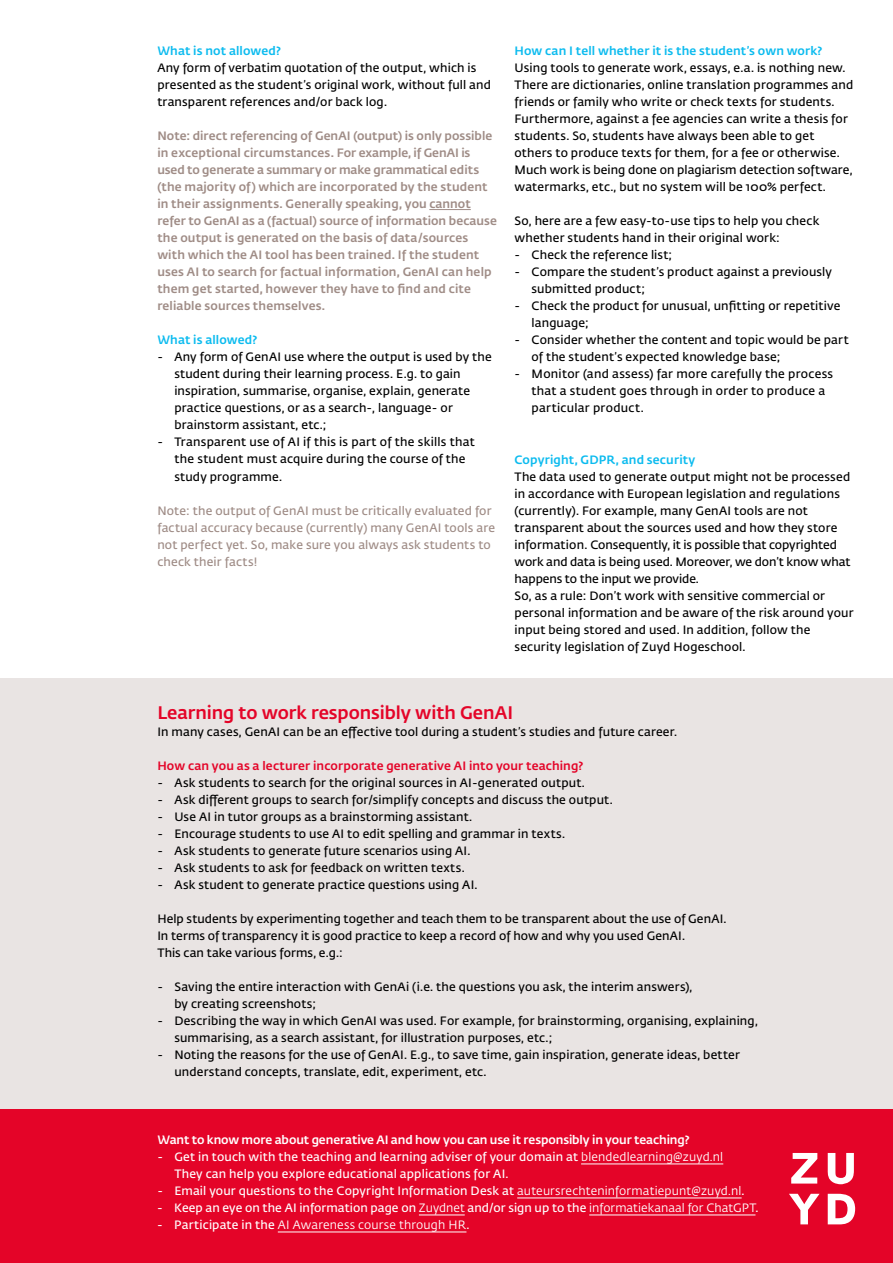
<style>
.page{position:relative;width:893px;height:1263px;background:#fff}
.page>*{position:absolute;margin:0;border:0;box-sizing:border-box;transform-origin:0 0}
.t1{font:500 18px "Fedra Sans Std";letter-spacing:-.005em;color:#e40428}
.t2{font:600 12px/17px "Fedra Sans Std";letter-spacing:.015em;color:#000}
.t3{font:500 12px/17px "Fedra Sans Std";letter-spacing:.01em;color:#9f8c86}
.t4{font:600 12px/17px "Fedra Sans Std";letter-spacing:.01em;color:#fff}
.t5{font:600 12px/17px "Fedra Sans Std";letter-spacing:.015em;color:#9f8c86}
.t6{font:500 12px "Fedra Sans Std";letter-spacing:.015em;color:#0bbbef}
.t7{font:500 12px "Fedra Sans Std";letter-spacing:-.005em;color:#fff}
.t8{font:500 12px "Fedra Sans Std";letter-spacing:.015em;color:#e40428}
.t9{font:12px "Fedra Sans Std";letter-spacing:.015em;color:#fff}
.s1{font-weight:400}
.s2{font-weight:600}
</style>
<div class="page">
<div style="left:0;top:678px;width:893px;height:585px;background:#e9e4e3"></div>
<div style="left:0;top:1110px;width:893px;height:153px;background:#e40428"></div>
<hr style="left:429px;top:209px;width:42px;height:1px;background:#9f8c86">
<svg style="left:791px;top:1153px;width:26px;height:30px"></svg>
<svg style="left:828px;top:1153px;width:26px;height:31px"></svg>
<svg style="left:789px;top:1194px;width:30px;height:30px"></svg>
<svg style="left:828px;top:1194px;width:27px;height:30px"></svg>
<hr style="left:581px;top:1163px;width:142px;height:1px;background:#fff">
<hr style="left:517px;top:1197px;width:225px;height:1px;background:#fff">
<hr style="left:419px;top:1214px;width:46px;height:1px;background:#fff">
<hr style="left:589px;top:1214px;width:166px;height:1px;background:#fff">
<hr style="left:278px;top:1231px;width:188px;height:1px;background:#fff">
<p class="t6" style="left:157px;top:44px;width:125px">What is not allowed?</p>
<p class="t2" style="left:157px;top:60px;width:335px">Any form of verbatim quotation of the output, which is presented as the student’s original work, without full and transparent references and/or back log.</p>
<p class="t3" style="left:157px;top:128px;width:341px">Note: direct referencing of GenAI (output) is only possible in exceptional circumstances. For example, if GenAI is used to generate a summary or make grammatical edits (the majority of) which are incorporated by the student in their assignments. Generally speaking, you cannot refer to GenAI as a (factual) source of information because the output is generated on the basis of data/sources with which the AI tool has been trained. If the student uses AI to search for factual information, GenAI can help them get started, however they have to find and cite reliable sources themselves.</p>
<p class="t6" style="left:157px;top:333px;width:101px">What is allowed?</p>
<p class="t2" style="left:174px;top:349px;width:319px;text-indent:-17px">- Any form of GenAI use where the output is used by the student during their learning process. E.g. to gain inspiration, summarise, organise, explain, generate practice questions, or as a search-, language- or brainstorm assistant, etc.;</p>
<p class="t2" style="left:174px;top:434px;width:302px;text-indent:-17px">- Transparent use of AI if this is part of the skills that the student must acquire during the course of the study programme.</p>
<p class="t5" style="left:157px;top:502px;width:339px">Note: the output of GenAI must be critically evaluated for factual accuracy because (currently) many GenAI tools are not perfect yet. So, make sure you always ask students to check their facts!</p>
<p class="t6" style="left:514px;top:44px;width:309px">How can I tell whether it is the student’s own work?</p>
<p class="t2" style="left:514px;top:60px;width:340px">Using tools to generate work, essays, e.a. is nothing new.<br>There are dictionaries, online translation programmes and friends or family who write or check texts for students.<br>Furthermore, against a fee agencies can write a thesis for students. So, students have always been able to get others to produce texts for them, for a fee or otherwise.<br>Much work is being done on plagiarism detection software, watermarks, etc., but no system will be 100% perfect.</p>
<p class="t2" style="left:514px;top:213px;width:306px">So, here are a few easy-to-use tips to help you check whether students hand in their original work:</p>
<p class="t2" style="left:514px;top:247px;width:159px">- Check the reference list;</p>
<p class="t2" style="left:531px;top:264px;width:302px;text-indent:-17px">- Compare the student’s product against a previously submitted product;</p>
<p class="t2" style="left:531px;top:298px;width:310px;text-indent:-17px">- Check the product for unusual, unfitting or repetitive language;</p>
<p class="t2" style="left:531px;top:332px;width:319px;text-indent:-17px">- Consider whether the content and topic would be part of the student’s expected knowledge base;</p>
<p class="t2" style="left:531px;top:366px;width:303px;text-indent:-17px">- Monitor (and assess) far more carefully the process that a student goes through in order to produce a particular product.</p>
<p class="t6" style="left:514px;top:452px;width:182px">Copyright, GDPR, and security</p>
<p class="t2" style="left:514px;top:468px;width:340px">The data used to generate output might not be processed in accordance with European legislation and regulations (currently). For example, many GenAI tools are not transparent about the sources used and how they store information. Consequently, it is possible that copyrighted work and data is being used. Moreover, we don’t know what happens to the input we provide.<br>So, as a rule: Don’t work with sensitive commercial or personal information and be aware of the risk around your input being stored and used. In addition, follow the security legislation of Zuyd Hogeschool.</p>
<h1 class="t1" style="left:157px;top:701px;width:357px">Learning to work responsibly with GenAI</h1>
<p class="t2" style="left:157px;top:723px;width:521px">In many cases, GenAI can be an effective tool during a student’s studies and future career.</p>
<p class="t8" style="left:157px;top:758px;width:428px">How can you as a lecturer incorporate generative AI into your teaching?</p>
<p class="t2" style="left:157px;top:774px;width:429px">- Ask students to search for the original sources in AI-generated output.</p>
<p class="t2" style="left:157px;top:791px;width:457px">- Ask different groups to search for/simplify concepts and discuss the output.</p>
<p class="t2" style="left:157px;top:808px;width:316px">- Use AI in tutor groups as a brainstorming assistant.</p>
<p class="t2" style="left:157px;top:825px;width:409px">- Encourage students to use AI to edit spelling and grammar in texts.</p>
<p class="t2" style="left:157px;top:842px;width:315px">- Ask students to generate future scenarios using AI.</p>
<p class="t2" style="left:157px;top:859px;width:309px">- Ask students to ask for feedback on written texts.</p>
<p class="t2" style="left:157px;top:876px;width:322px">- Ask student to generate practice questions using AI.</p>
<p class="t2" style="left:157px;top:910px;width:571px">Help students by experimenting together and teach them to be transparent about the use of GenAI.<br>In terms of transparency it is good practice to keep a record of how and why you used GenAI.<br>This can take various forms, e.g.:</p>
<p class="t2" style="left:174px;top:978px;width:520px;text-indent:-17px">- Saving the entire interaction with GenAi (i.e. the questions you ask, the interim answers), by creating screenshots;</p>
<p class="t2" style="left:174px;top:1012px;width:585px;text-indent:-17px">- Describing the way in which GenAI was used. For example, for brainstorming, organising, explaining, summarising, as a search assistant, for illustration purposes, etc.;</p>
<p class="t2" style="left:174px;top:1046px;width:567px;text-indent:-17px">- Noting the reasons for the use of GenAI. E.g., to save time, gain inspiration, generate ideas, better understand concepts, translate, edit, experiment, etc.</p>
<p class="t7" style="left:157px;top:1132px;width:534px">Want to know more about generative AI and how you can use it responsibly in your teaching?</p>
<p class="t4" style="left:174px;top:1148px;width:550px;text-indent:-17px">- Get in touch with the teaching and learning adviser of your domain at <span class="s1">blendedlearning@zuyd.nl<br></span>They can help you explore educational applications for AI.</p>
<p class="t4" style="left:157px;top:1182px;width:589px">- Email your questions to the Copyright Information Desk at <span class="s1">auteursrechteninformatiepunt@zuyd.nl</span>.</p>
<p class="t4" style="left:157px;top:1199px;width:603px">- Keep an eye on the AI information page on <span class="s1">Zuydnet</span> and/or sign up to the <span class="s1">informatiekanaal for ChatGPT</span>.</p>
<p class="t9" style="left:157px;top:1217px;width:314px"><span class="s2">- Participate in the</span> AI Awareness course through HR<span class="s2">.</span></p>
</div>
